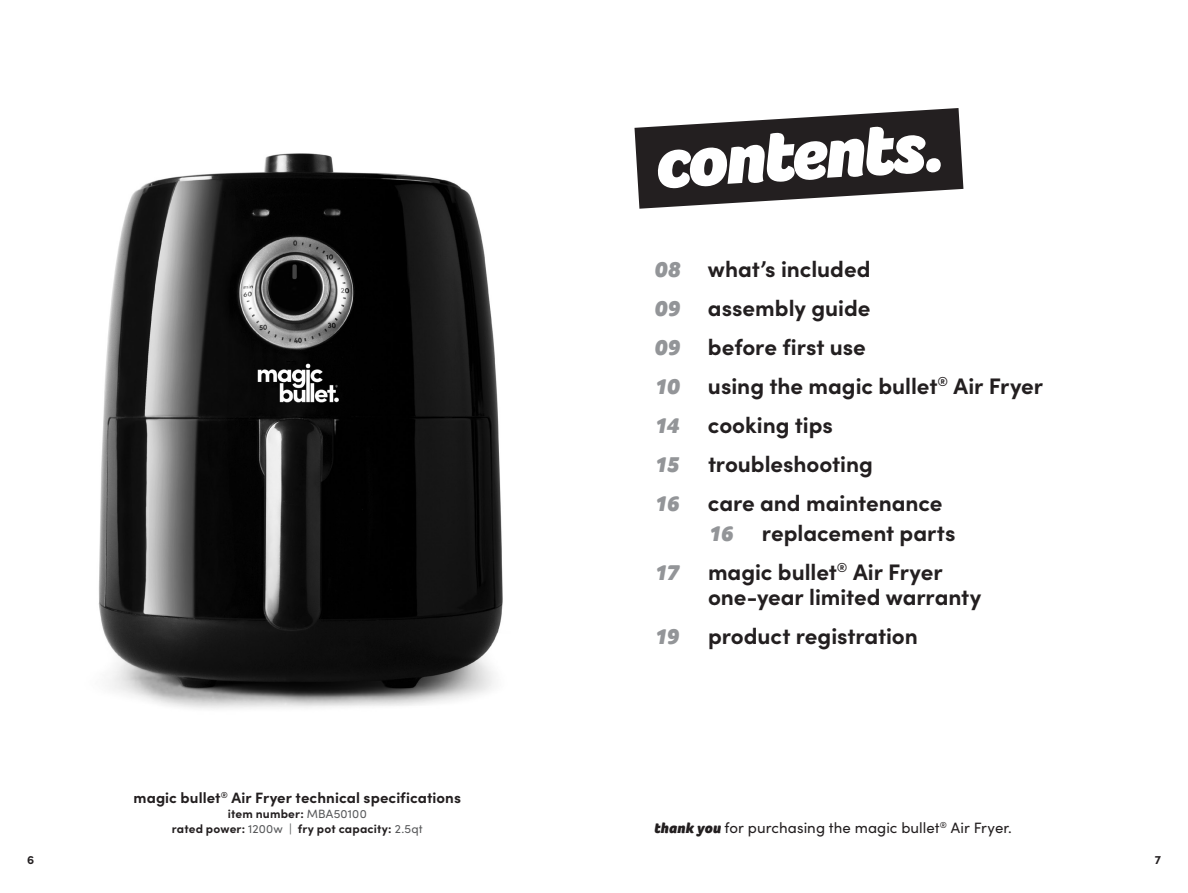
<style>
.page{position:relative;width:1188px;height:893px;background:#fff}
.page>*{position:absolute;margin:0;border:0;box-sizing:border-box;transform-origin:0 0}
.t1{font:italic 900 75px "Foco";color:#fff}
.t2{font:700 22.5px/25.5px "Sofia Pro";letter-spacing:-.005em;color:#231f20}
.t3{font:italic 900 22.5px "Foco";letter-spacing:-.05em;color:#939598}
.BodayCopy_10_12{font:15px "Sofia Pro";letter-spacing:.005em;color:#231f20}
.t4{font:700 15px "Sofia Pro";letter-spacing:.005em;color:#231f20}
.t5{font:700 12px/15px "Sofia Pro";letter-spacing:.015em;color:#231f20;text-align:center}
.s1{font-weight:400;color:#57585a}
.s2{font-family:"Foco";font-weight:900;font-style:italic;color:#939598}
.s3{font-family:"Foco";font-weight:900;font-style:italic}
</style>
<div class="page">
<svg style="left:634px;top:108px;width:329px;height:101px"></svg>
<img style="left:98px;top:153px;width:405px;height:556px">
<p class="t1" style="left:651px;top:112px;width:291px;rotate:-3deg">contents.</p>
<p class="t4" style="left:133px;top:786px;width:329px">magic bullet<sup>®</sup> Air Fryer technical specifications</p>
<p class="t5" style="left:172px;top:805px;width:253px">item number: <span class="s1">MBA50100<br></span>rated power: <span class="s1">1200w |</span> fry pot capacity: <span class="s1">2.5qt</span></p>
<p class="t2" style="left:654px;top:254px;width:218px"><span class="s2">08</span> what’s included</p>
<p class="t2" style="left:654px;top:293px;width:218px"><span class="s2">09</span> assembly guide</p>
<p class="t2" style="left:654px;top:332px;width:213px"><span class="s2">09</span> before first use</p>
<p class="t3" style="left:654px;top:371px;width:27px">10</p>
<p class="t2" style="left:708px;top:371px;width:337px">using the magic bullet<sup>®</sup> Air Fryer</p>
<p class="t3" style="left:654px;top:410px;width:27px">14</p>
<p class="t2" style="left:708px;top:410px;width:126px">cooking tips</p>
<p class="t3" style="left:654px;top:449px;width:27px">15</p>
<p class="t2" style="left:708px;top:449px;width:166px">troubleshooting</p>
<p class="t3" style="left:654px;top:488px;width:27px">16</p>
<p class="t2" style="left:708px;top:488px;width:236px">care and maintenance</p>
<p class="t3" style="left:708px;top:518px;width:27px">16</p>
<p class="t2" style="left:762px;top:518px;width:195px">replacement parts</p>
<p class="t3" style="left:654px;top:557px;width:27px">17</p>
<p class="t2" style="left:708px;top:557px;width:275px">magic bullet<sup>®</sup> Air Fryer one-year limited warranty</p>
<p class="t3" style="left:654px;top:622px;width:27px">19</p>
<p class="t2" style="left:708px;top:622px;width:211px">product registration</p>
<p class="BodayCopy_10_12" style="left:654px;top:817px;width:359px"><span class="s3">thank you</span> for purchasing the magic bullet<sup>®</sup> Air Fryer.</p>
<p class="t5" style="left:27px;top:851px;width:9px">6</p>
<p class="t5" style="left:1155px;top:851px;width:8px">7</p>
</div>
